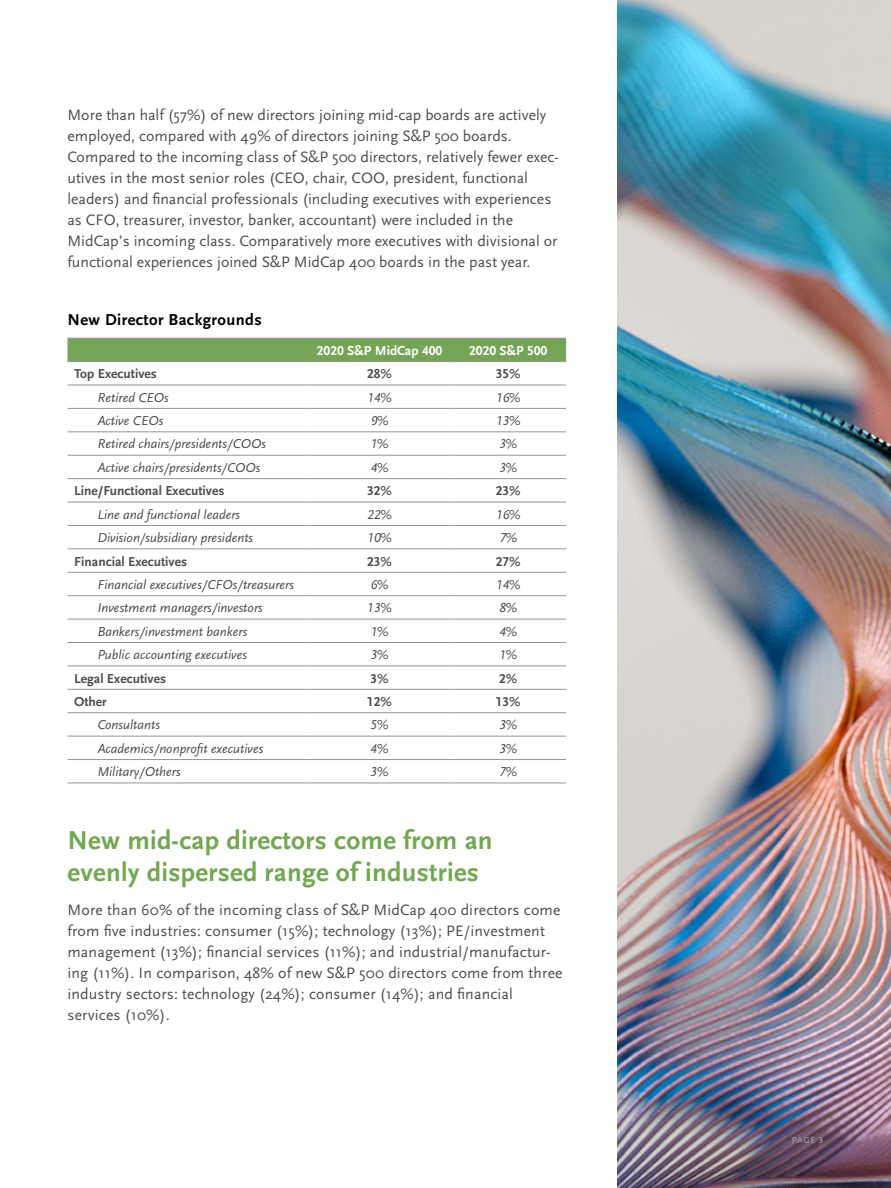
<style>
.page{position:relative;width:891px;height:1188px;background:#fff}
.page>*{position:absolute;margin:0;border:0;box-sizing:border-box;transform-origin:0 0}
.t1{font:700 27px/32.4px "Scala Sans Pro";letter-spacing:.01em;color:#71a850}
.t2{font:700 16.5px "Scala Sans Pro";letter-spacing:.025em;color:#000}
.t3{font:15.75px/21px "Scala Sans Pro";color:#4d4d4f}
.t4{font:italic 13.5px "Scala Sans Pro";color:#4d4d4f}
.t5{font:700 13.5px "Scala Sans Pro";color:#4d4d4f}
.t6{font:700 13.5px "Scala Sans Pro";color:#fff}
.t7{font:700 9px "Scala Sans Pro";color:#939598}
</style>
<div class="page">
<div style="left:68px;top:339px;width:498px;height:22px;background:#75a457"></div>
<hr style="left:68px;top:385px;width:241px;height:1px;background:#939598">
<hr style="left:309px;top:385px;width:141px;height:1px;background:#939598">
<hr style="left:450px;top:385px;width:116px;height:1px;background:#939598">
<hr style="left:68px;top:408px;width:241px;height:1px;background:#939598">
<hr style="left:309px;top:408px;width:141px;height:1px;background:#939598">
<hr style="left:450px;top:408px;width:116px;height:1px;background:#939598">
<hr style="left:68px;top:431px;width:241px;height:1px;background:#939598">
<hr style="left:309px;top:431px;width:141px;height:1px;background:#939598">
<hr style="left:450px;top:431px;width:116px;height:1px;background:#939598">
<hr style="left:68px;top:455px;width:241px;height:1px;background:#939598">
<hr style="left:309px;top:455px;width:141px;height:1px;background:#939598">
<hr style="left:450px;top:455px;width:116px;height:1px;background:#939598">
<hr style="left:68px;top:478px;width:241px;height:1px;background:#939598">
<hr style="left:309px;top:478px;width:141px;height:1px;background:#939598">
<hr style="left:450px;top:478px;width:116px;height:1px;background:#939598">
<hr style="left:68px;top:502px;width:241px;height:1px;background:#939598">
<hr style="left:309px;top:502px;width:141px;height:1px;background:#939598">
<hr style="left:450px;top:502px;width:116px;height:1px;background:#939598">
<hr style="left:68px;top:525px;width:241px;height:1px;background:#939598">
<hr style="left:309px;top:525px;width:141px;height:1px;background:#939598">
<hr style="left:450px;top:525px;width:116px;height:1px;background:#939598">
<hr style="left:68px;top:548px;width:241px;height:1px;background:#939598">
<hr style="left:309px;top:548px;width:141px;height:1px;background:#939598">
<hr style="left:450px;top:548px;width:116px;height:1px;background:#939598">
<hr style="left:68px;top:572px;width:241px;height:1px;background:#939598">
<hr style="left:309px;top:572px;width:141px;height:1px;background:#939598">
<hr style="left:450px;top:572px;width:116px;height:1px;background:#939598">
<hr style="left:68px;top:595px;width:241px;height:1px;background:#939598">
<hr style="left:309px;top:595px;width:141px;height:1px;background:#939598">
<hr style="left:450px;top:595px;width:116px;height:1px;background:#939598">
<hr style="left:68px;top:619px;width:241px;height:1px;background:#939598">
<hr style="left:309px;top:619px;width:141px;height:1px;background:#939598">
<hr style="left:450px;top:619px;width:116px;height:1px;background:#939598">
<hr style="left:68px;top:642px;width:241px;height:1px;background:#939598">
<hr style="left:309px;top:642px;width:141px;height:1px;background:#939598">
<hr style="left:450px;top:642px;width:116px;height:1px;background:#939598">
<hr style="left:68px;top:666px;width:241px;height:1px;background:#939598">
<hr style="left:309px;top:666px;width:141px;height:1px;background:#939598">
<hr style="left:450px;top:666px;width:116px;height:1px;background:#939598">
<hr style="left:68px;top:689px;width:241px;height:1px;background:#939598">
<hr style="left:309px;top:689px;width:141px;height:1px;background:#939598">
<hr style="left:450px;top:689px;width:116px;height:1px;background:#939598">
<hr style="left:68px;top:712px;width:241px;height:1px;background:#939598">
<hr style="left:309px;top:712px;width:141px;height:1px;background:#939598">
<hr style="left:450px;top:712px;width:116px;height:1px;background:#939598">
<hr style="left:68px;top:736px;width:241px;height:1px;background:#939598">
<hr style="left:309px;top:736px;width:141px;height:1px;background:#939598">
<hr style="left:450px;top:736px;width:116px;height:1px;background:#939598">
<hr style="left:68px;top:759px;width:241px;height:1px;background:#939598">
<hr style="left:309px;top:759px;width:141px;height:1px;background:#939598">
<hr style="left:450px;top:759px;width:116px;height:1px;background:#939598">
<hr style="left:68px;top:783px;width:241px;height:1px;background:#939598">
<hr style="left:309px;top:783px;width:141px;height:1px;background:#939598">
<hr style="left:450px;top:783px;width:116px;height:1px;background:#939598">
<hr style="left:68px;top:338px;width:241px;height:1px;background:#939598">
<hr style="left:309px;top:338px;width:141px;height:1px;background:#939598">
<hr style="left:450px;top:338px;width:116px;height:1px;background:#939598">
<hr style="left:68px;top:361px;width:241px;height:1px;background:#939598">
<hr style="left:309px;top:361px;width:141px;height:1px;background:#939598">
<hr style="left:450px;top:361px;width:116px;height:1px;background:#939598">
<img style="left:617px;top:0;width:274px;height:1188px">
<p class="t3" style="left:68px;top:104px;width:493px">More than half (57%) of new directors joining mid-cap boards are actively employed, compared with 49% of directors joining S&amp;P 500 boards.<br>Compared to the incoming class of S&amp;P 500 directors, relatively fewer exec&shy;utives in the most senior roles (CEO, chair, COO, president, functional leaders) and financial professionals (including executives with experiences as CFO, treasurer, investor, banker, accountant) were included in the MidCap’s incoming class. Comparatively more executives with divisional or functional experiences joined S&amp;P MidCap 400 boards in the past year.</p>
<p class="t2" style="left:68px;top:310px;width:196px">New Director Backgrounds</p>
<p class="t6" style="left:317px;top:343px;width:127px">2020 S&amp;P MidCap 400</p>
<p class="t6" style="left:469px;top:343px;width:80px">2020 S&amp;P 500</p>
<p class="t5" style="left:74px;top:366px;width:84px">Top Executives</p>
<p class="t5" style="left:367px;top:366px;width:26px">28%</p>
<p class="t5" style="left:496px;top:366px;width:26px">35%</p>
<p class="t4" style="left:98px;top:389px;width:73px">Retired CEOs</p>
<p class="t4" style="left:367px;top:389px;width:26px">14%</p>
<p class="t4" style="left:496px;top:389px;width:26px">16%</p>
<p class="t4" style="left:97px;top:413px;width:67px">Active CEOs</p>
<p class="t4" style="left:370px;top:413px;width:20px">9%</p>
<p class="t4" style="left:496px;top:413px;width:26px">13%</p>
<p class="t4" style="left:97px;top:436px;width:170px">Retired chairs/presidents/COOs</p>
<p class="t4" style="left:370px;top:436px;width:20px">1%</p>
<p class="t4" style="left:499px;top:436px;width:20px">3%</p>
<p class="t4" style="left:97px;top:460px;width:164px">Active chairs/presidents/COOs</p>
<p class="t4" style="left:370px;top:460px;width:20px">4%</p>
<p class="t4" style="left:499px;top:460px;width:20px">3%</p>
<p class="t5" style="left:74px;top:483px;width:152px">Line/Functional Executives</p>
<p class="t5" style="left:367px;top:483px;width:26px">32%</p>
<p class="t5" style="left:496px;top:483px;width:26px">23%</p>
<p class="t4" style="left:97px;top:506px;width:144px">Line and functional leaders</p>
<p class="t4" style="left:367px;top:506px;width:26px">22%</p>
<p class="t4" style="left:496px;top:506px;width:26px">16%</p>
<p class="t4" style="left:97px;top:530px;width:157px">Division/subsidiary presidents</p>
<p class="t4" style="left:367px;top:530px;width:26px">10%</p>
<p class="t4" style="left:499px;top:530px;width:20px">7%</p>
<p class="t5" style="left:74px;top:553px;width:115px">Financial Executives</p>
<p class="t5" style="left:367px;top:553px;width:26px">23%</p>
<p class="t5" style="left:496px;top:553px;width:26px">27%</p>
<p class="t4" style="left:97px;top:577px;width:198px">Financial executives/CFOs/treasurers</p>
<p class="t4" style="left:370px;top:577px;width:20px">6%</p>
<p class="t4" style="left:496px;top:577px;width:26px">14%</p>
<p class="t4" style="left:97px;top:600px;width:167px">Investment managers/investors</p>
<p class="t4" style="left:367px;top:600px;width:26px">13%</p>
<p class="t4" style="left:499px;top:600px;width:20px">8%</p>
<p class="t4" style="left:97px;top:623px;width:151px">Bankers/investment bankers</p>
<p class="t4" style="left:370px;top:623px;width:20px">1%</p>
<p class="t4" style="left:499px;top:623px;width:20px">4%</p>
<p class="t4" style="left:97px;top:647px;width:151px">Public accounting executives</p>
<p class="t4" style="left:370px;top:647px;width:20px">3%</p>
<p class="t4" style="left:499px;top:647px;width:20px">1%</p>
<p class="t5" style="left:74px;top:670px;width:94px">Legal Executives</p>
<p class="t5" style="left:370px;top:670px;width:20px">3%</p>
<p class="t5" style="left:499px;top:670px;width:20px">2%</p>
<p class="t5" style="left:74px;top:694px;width:34px">Other</p>
<p class="t5" style="left:367px;top:694px;width:26px">12%</p>
<p class="t5" style="left:496px;top:694px;width:26px">13%</p>
<p class="t4" style="left:97px;top:717px;width:64px">Consultants</p>
<p class="t4" style="left:370px;top:717px;width:20px">5%</p>
<p class="t4" style="left:499px;top:717px;width:20px">3%</p>
<p class="t4" style="left:97px;top:740px;width:167px">Academics/nonprofit executives</p>
<p class="t4" style="left:370px;top:740px;width:20px">4%</p>
<p class="t4" style="left:499px;top:740px;width:20px">3%</p>
<p class="t4" style="left:97px;top:764px;width:85px">Military/Others</p>
<p class="t4" style="left:370px;top:764px;width:20px">3%</p>
<p class="t4" style="left:499px;top:764px;width:20px">7%</p>
<h1 class="t1" style="left:68px;top:824px;width:427px">New mid-cap directors come from an evenly dispersed range of industries</h1>
<p class="t3" style="left:68px;top:899px;width:497px">More than 60% of the incoming class of S&amp;P MidCap 400 directors come from five industries: consumer (15%); technology (13%); PE/investment management (13%); financial services (11%); and industrial/manufactur&shy;ing (11%). In comparison, 48% of new S&amp;P 500 directors come from three industry sectors: technology (24%); consumer (14%); and financial services (10%).</p>
<p class="t7" style="left:792px;top:1135px;width:33px">PAGE 3</p>
</div>
